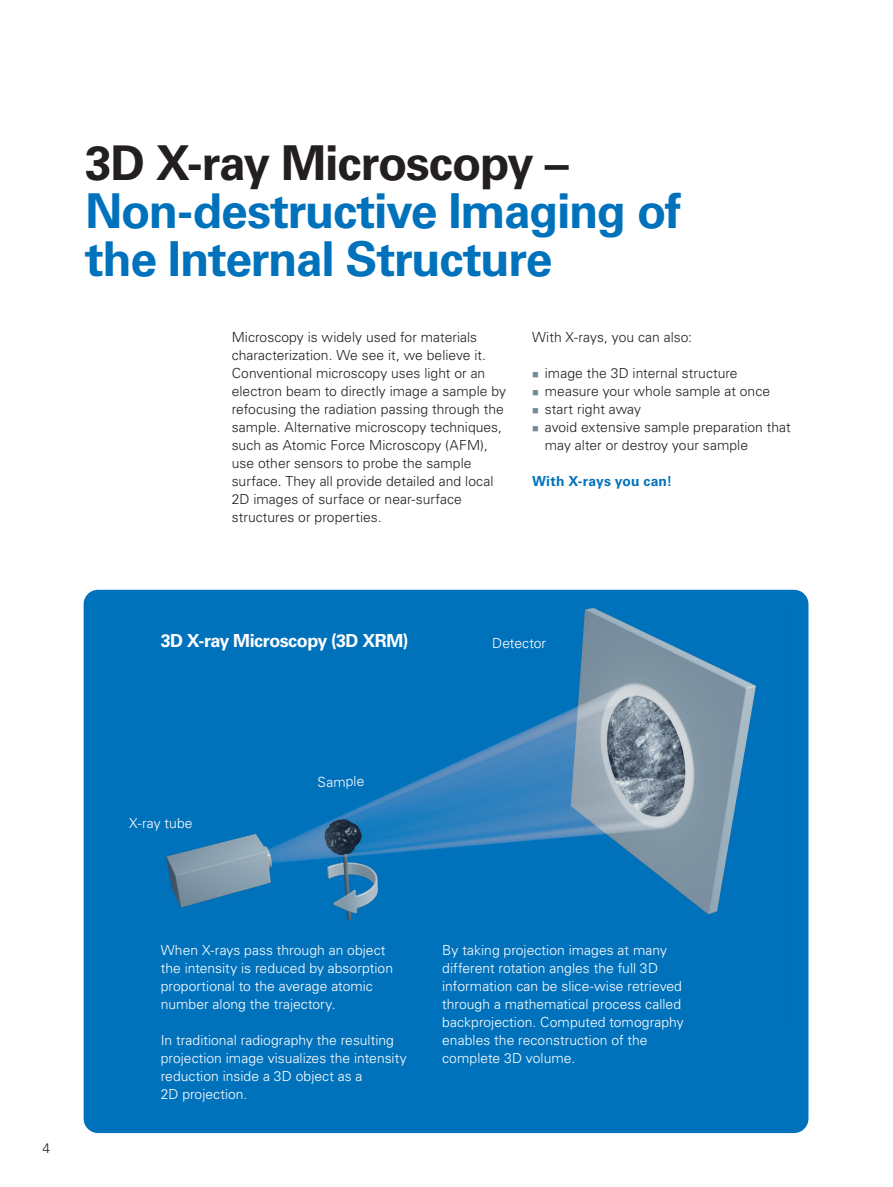
<style>
.page{position:relative;width:893px;height:1187px;background:#fff}
.page>*{position:absolute;margin:0;border:0;box-sizing:border-box;transform-origin:0 0}
.Headline_linksbündig{font:700 48px/48px "Univers LT Std";letter-spacing:-.025em;color:#0072bc}
.Subheadline_weiß{font:700 18px "Univers LT Std";letter-spacing:-.03em;color:#fff}
.Body_weiß{font:300 13.95px "Univers LT Std";color:#fff}
.Body{font:300 13.8px/18px "Univers LT Std";letter-spacing:.005em;color:#231f20}
.Body_weiß-2{font:300 13.8px/18px "Univers LT Std";letter-spacing:.005em;color:#fff}
.Subheadline_blau{font:700 13.8px "Univers LT Std";letter-spacing:.015em;color:#0072bc}
.s1{color:#231f20}
</style>
<div class="page">
<div style="left:84px;top:589px;width:724px;height:543px;background:#0072bc;border-radius:14px"></div>
<img style="left:166px;top:608px;width:590px;height:312px">
<p class="Headline_linksbündig" style="left:85px;top:139px;width:598px"><span class="s1">3D X-ray Microscopy –<br></span>Non-destructive Imaging of the Internal Structure</p>
<p class="Body" style="left:232px;top:328px;width:256px">Microscopy is widely used for materials characterization. We see it, we believe it.</p>
<p class="Body" style="left:232px;top:364px;width:276px">Conventional microscopy uses light or an electron beam to directly image a sample by refocusing the radiation passing through the sample. Alternative microscopy techniques, such as Atomic Force Microscopy (AFM), use other sensors to probe the sample surface. They all provide detailed and local 2D images of surface or near-surface structures or properties.</p>
<p class="Body" style="left:532px;top:328px;width:162px">With X-rays, you can also:</p>
<p class="Body" style="left:545px;top:364px;width:194px">image the 3D internal structure</p>
<p class="Body" style="left:545px;top:382px;width:227px">measure your whole sample at once</p>
<p class="Body" style="left:545px;top:400px;width:98px">start right away</p>
<p class="Body" style="left:545px;top:418px;width:247px">avoid extensive sample preparation that may alter or destroy your sample</p>
<p class="Subheadline_blau" style="left:532px;top:473px;width:142px">With X-rays you can!</p>
<p class="Subheadline_weiß" style="left:161px;top:630px;width:249px">3D X-ray Microscopy (3D XRM)</p>
<p class="Body_weiß-2" style="left:492px;top:634px;width:55px">Detector</p>
<p class="Body" style="left:43px;top:1138px;width:9px">4</p>
<p class="Body_weiß-2" style="left:129px;top:814px;width:65px">X-ray tube</p>
<p class="Body_weiß" style="left:317px;top:773px;width:48px;rotate:-1deg">Sample</p>
<p class="Body_weiß-2" style="left:161px;top:940px;width:234px">When X-rays pass through an object the intensity is reduced by absorption proportional to the average atomic number along the trajectory.</p>
<p class="Body_weiß-2" style="left:161px;top:1030px;width:248px">In traditional radiography the resulting projection image visualizes the intensity reduction inside a 3D object as a<br>2D projection.</p>
<p class="Body_weiß-2" style="left:442px;top:940px;width:243px">By taking projection images at many different rotation angles the full 3D information can be slice-wise retrieved through a mathematical process called backprojection. Computed tomography enables the reconstruction of the complete 3D volume.</p>
</div>
